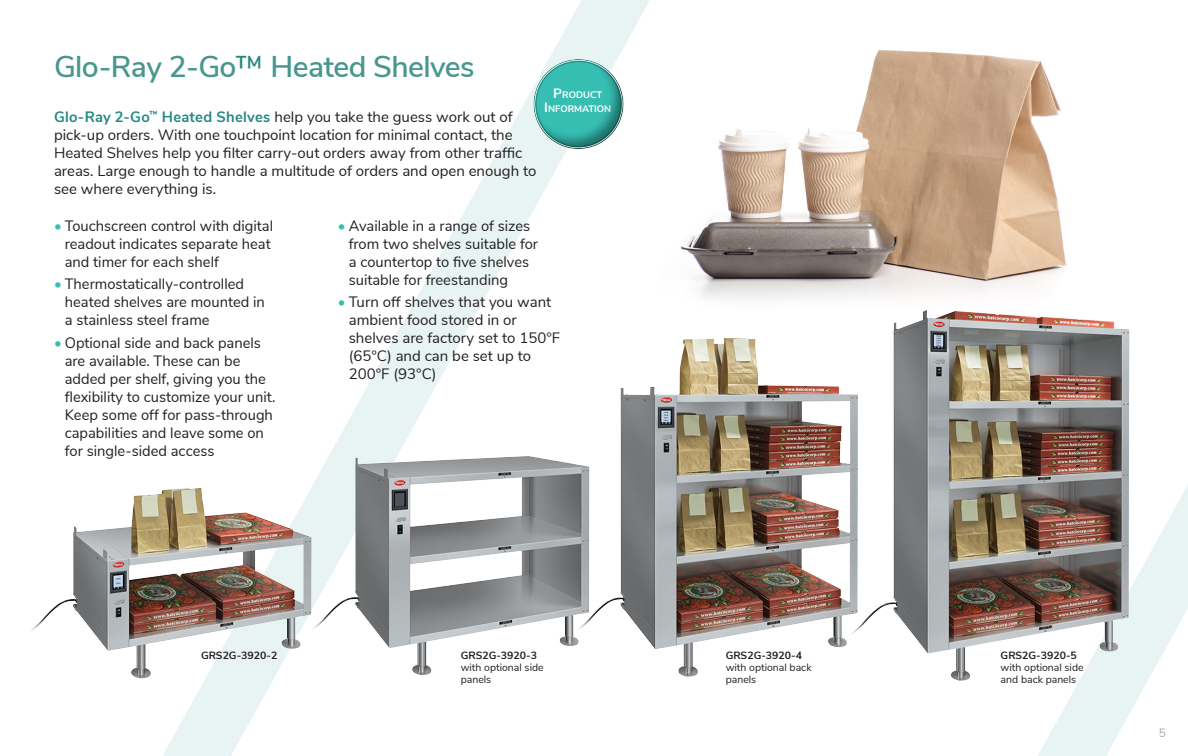
<style>
.page{position:relative;width:1188px;height:756px;background:#fff}
.page>*{position:absolute;margin:0;border:0;box-sizing:border-box;transform-origin:0 0}
.t1{font:600 30px "Nunito Sans";letter-spacing:-.02em;color:#48968f}
.BULLET_POINTS{font:15px/18px "Nunito Sans";color:#231f20}
.t2{font:12px "Nunito Sans";color:#a8a9ad}
.Caption_reg{font:10.5px/12px "Nunito Sans";color:#231f20}
.Caption_reg-2{font:700 10.5px "Nunito Sans";color:#231f20}
.t3{font:700 9.45px/13.5px "Nunito Sans";color:#fff;text-align:center}
.s1{font-weight:400;color:#258981}
.s2{font-size:13.5px}
.s3{font-weight:700;color:#258981}
.s4{color:#36beb3}
.s5{font-weight:700}
</style>
<div class="page">
<svg style="left:1038px;top:485px;width:150px;height:271px;fill:#e7f4f3"></svg>
<svg style="left:163px;top:0;width:487px;height:756px"></svg>
<img style="left:680px;top:50px;width:387px;height:250px">
<img style="left:858px;top:310px;width:271px;height:371px">
<img style="left:560px;top:339px;width:298px;height:338px">
<img style="left:295px;top:456px;width:294px;height:219px">
<img style="left:30px;top:488px;width:281px;height:190px">
<img style="left:682px;top:129px;width:200px;height:149px">
<div style="left:513px;top:38px;width:130px;height:131px;background:#231f20;opacity:.48"></div>
<p class="t1" style="left:54px;top:44px;width:422px">Glo-Ray 2-Go<span class="s1">™</span> Heated Shelves</p>
<p class="t3" style="left:544px;top:88px;width:69px"><span class="s2">P</span>RODUCT<br><span class="s2">I</span>NFORMATION</p>
<p class="BULLET_POINTS" style="left:54px;top:106px;width:484px"><span class="s3">Glo-Ray 2-Go</span><sup>™</sup> <span class="s3">Heated Shelves</span> help you take the guess work out of pick-up orders. With one touchpoint location for minimal contact, the Heated Shelves help you filter carry-out orders away from other traffic areas. Large enough to handle a multitude of orders and open enough to see where everything is.</p>
<p class="BULLET_POINTS" style="left:65px;top:216px;width:210px;text-indent:-11px"><span class="s4">•</span> Touchscreen control with digital readout indicates separate heat and timer for each shelf</p>
<p class="BULLET_POINTS" style="left:65px;top:274px;width:202px;text-indent:-11px"><span class="s4">•</span> Thermostatically-controlled heated shelves are mounted in a stainless steel frame</p>
<p class="BULLET_POINTS" style="left:65px;top:333px;width:212px;text-indent:-11px"><span class="s4">•</span> Optional side and back panels are available. These can be added per shelf, giving you the flexibility to customize your unit.<br>Keep some off for pass-through capabilities and leave some on for single-sided access</p>
<p class="BULLET_POINTS" style="left:349px;top:216px;width:191px;text-indent:-11px"><span class="s4">•</span> Available in a range of sizes from two shelves suitable for a countertop to five shelves suitable for freestanding</p>
<p class="BULLET_POINTS" style="left:349px;top:292px;width:213px;text-indent:-11px"><span class="s4">•</span> Turn off shelves that you want ambient food stored in or shelves are factory set to 150°F (65°C) and can be set up to<br>200°F (93°C)</p>
<p class="Caption_reg-2" style="left:201px;top:647px;width:78px">GRS2G-3920-2</p>
<p class="Caption_reg" style="left:461px;top:648px;width:85px"><span class="s5">GRS2G-3920-3 </span>with optional side panels</p>
<p class="Caption_reg" style="left:726px;top:648px;width:87px"><span class="s5">GRS2G-3920-4 </span>with optional back panels</p>
<p class="Caption_reg-2" style="left:1001px;top:647px;width:78px">GRS2G-3920-5</p>
<p class="Caption_reg" style="left:1001px;top:660px;width:85px">with optional side and back panels</p>
<p class="t2" style="left:1159px;top:724px;width:9px">5</p>
</div>
